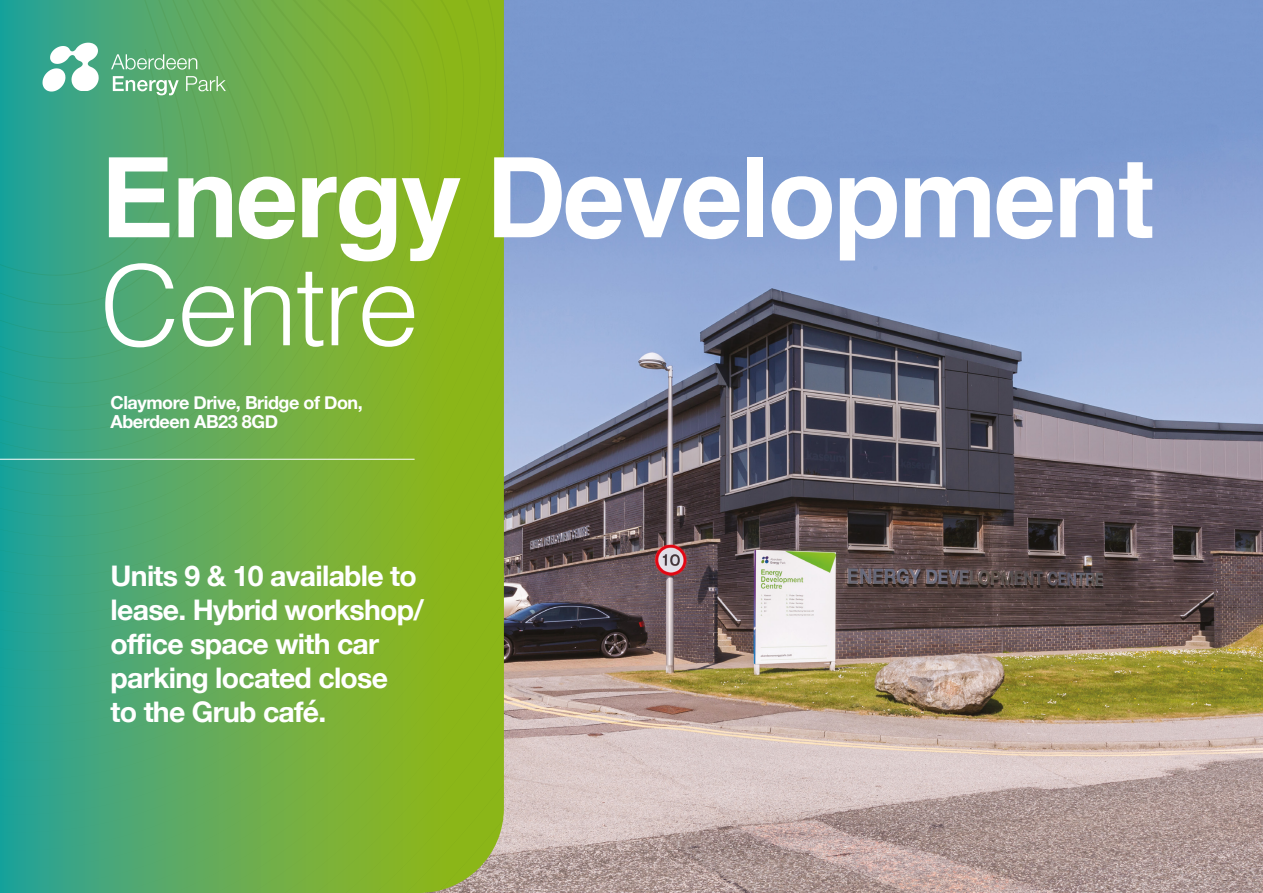
<style>
.page{position:relative;width:1263px;height:893px;background:#fff}
.page>*{position:absolute;margin:0;border:0;box-sizing:border-box;transform-origin:0 0}
.t1{font:700 111px "Helvetica";letter-spacing:-.025em;color:#fff}
.t2{font:300 111px "Helvetica";letter-spacing:-.025em;color:#fff}
.t3{font:700 28.35px/34px "Helvetica Neue";letter-spacing:-.025em;color:#fff}
.t4{font:700 18px/19.5px "Helvetica Neue";letter-spacing:-.025em;color:#fff}
</style>
<div class="page">
<img style="left:504px;top:0;width:759px;height:893px">
<svg style="left:0;top:0;width:504px;height:893px;background:#65ad51"></svg>
<hr style="left:0;top:459px;width:415px;height:1px;background:#fff">
<svg style="left:42px;top:43px;width:57px;height:49px"></svg>
<svg style="left:111px;top:54px;width:86px;height:16px"></svg>
<svg style="left:113px;top:76px;width:66px;height:19px"></svg>
<svg style="left:186px;top:76px;width:40px;height:15px"></svg>
<h1 class="t1" style="left:100px;top:109px;width:1056px">Energy Development</h1>
<h1 class="t2" style="left:100px;top:211px;width:321px">Centre</h1>
<p class="t4" style="left:111px;top:393px;width:254px">Claymore Drive, Bridge of Don,<br>Aberdeen AB23 8GD</p>
<p class="t3" style="left:111px;top:559px;width:315px">Units 9 &amp; 10 available to lease. Hybrid workshop/ office space with car parking located close<br>to the Grub café.</p>
</div>
